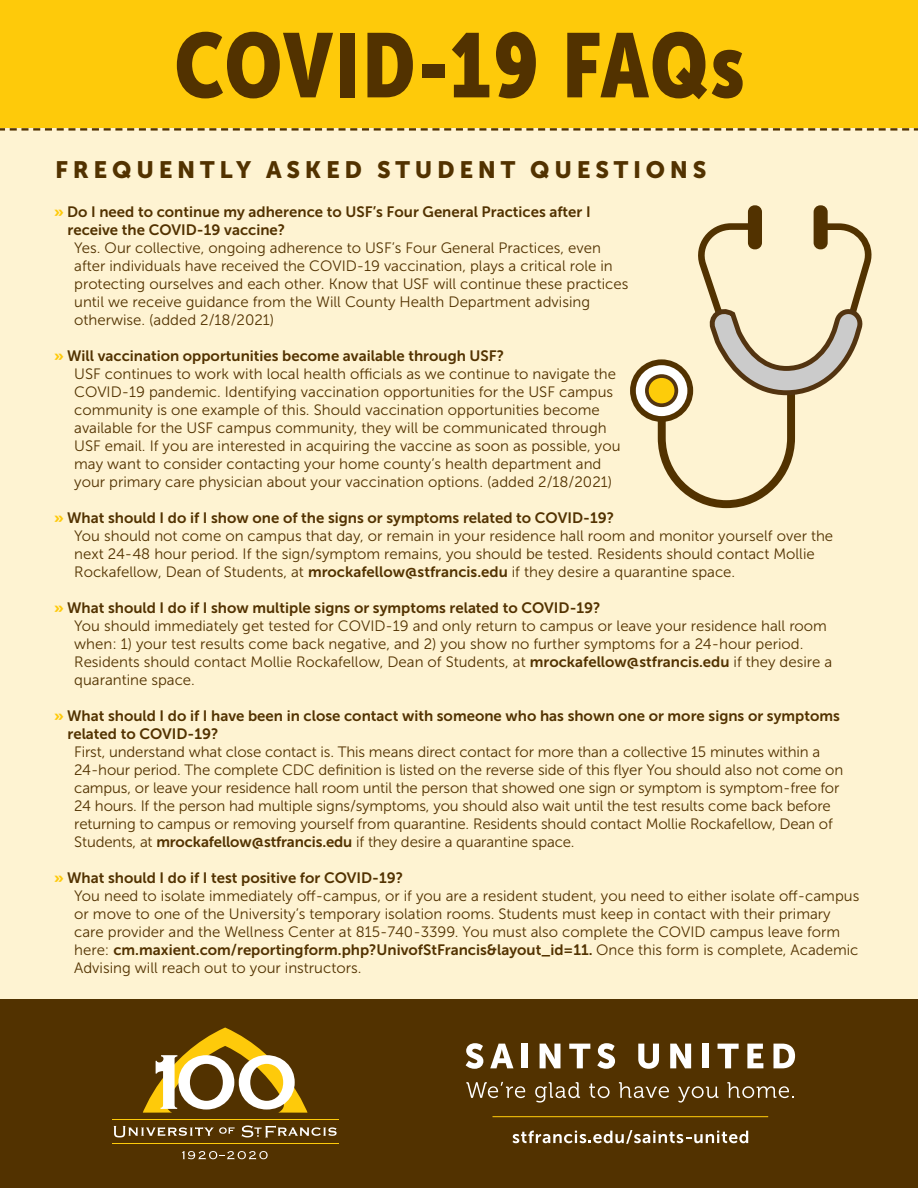
<style>
.page{position:relative;width:918px;height:1188px;background:#fff}
.page>*{position:absolute;margin:0;border:0;box-sizing:border-box;transform-origin:0 0}
.t1{font:90.3px "Museo Sans Cond 900";letter-spacing:.025em;color:#523200}
.t2{font:23.55px "Museo Sans 900";letter-spacing:.2em;color:#523200}
.t3{font:15px/18px "Museo Sans 300";color:#523200}
.t4{font:15px/18px "Museo Sans 700";color:#523200}
.s1{font-family:"Museo Sans 900";color:#feca0a}
.s2{font-family:"Museo Sans 700"}
.s3{font-family:"Museo Sans 300"}
</style>
<div class="page">
<div style="left:0;top:0;width:918px;height:128px;background:#feca0a"></div>
<div style="left:0;top:128px;width:918px;height:899px;background:#fef3d2"></div>
<svg style="left:0;top:128px;width:918px;height:3px"></svg>
<div style="left:0;top:999px;width:918px;height:189px;background:#523200"></div>
<svg style="left:466px;top:1043px;width:17px;height:26px"></svg>
<svg style="left:490px;top:1044px;width:23px;height:24px"></svg>
<div style="left:522px;top:1044px;width:6px;height:24px;background:#fff"></div>
<svg style="left:540px;top:1044px;width:21px;height:24px"></svg>
<svg style="left:569px;top:1044px;width:21px;height:24px"></svg>
<svg style="left:597px;top:1043px;width:18px;height:26px"></svg>
<svg style="left:638px;top:1044px;width:21px;height:25px"></svg>
<svg style="left:670px;top:1044px;width:21px;height:24px"></svg>
<div style="left:703px;top:1044px;width:6px;height:24px;background:#fff"></div>
<svg style="left:718px;top:1044px;width:21px;height:24px"></svg>
<svg style="left:747px;top:1044px;width:16px;height:24px"></svg>
<svg style="left:774px;top:1044px;width:21px;height:24px"></svg>
<svg style="left:466px;top:1082px;width:59px;height:16px"></svg>
<svg style="left:535px;top:1082px;width:45px;height:21px"></svg>
<svg style="left:589px;top:1083px;width:21px;height:15px"></svg>
<svg style="left:619px;top:1082px;width:50px;height:16px"></svg>
<svg style="left:678px;top:1086px;width:40px;height:17px"></svg>
<svg style="left:727px;top:1082px;width:67px;height:16px"></svg>
<svg style="left:513px;top:1130px;width:235px;height:14px"></svg>
<hr style="left:493px;top:1116px;width:275px;height:1px;background:#feca0a">
<hr style="left:112px;top:1119px;width:227px;height:1px;background:#feca0a">
<hr style="left:112px;top:1143px;width:227px;height:1px;background:#feca0a">
<svg style="left:241px;top:1125px;width:96px;height:12px"></svg>
<svg style="left:114px;top:1126px;width:120px;height:11px"></svg>
<svg style="left:143px;top:1028px;width:165px;height:85px"></svg>
<svg style="left:182px;top:1151px;width:86px;height:8px"></svg>
<svg style="left:655px;top:220px;width:217px;height:289px"></svg>
<div style="left:814px;top:205px;width:14px;height:44px;background:#523200;border-radius:7px"></div>
<div style="left:748px;top:205px;width:14px;height:44px;background:#523200;border-radius:7px"></div>
<svg style="left:633px;top:362px;width:57px;height:57px"></svg>
<div style="left:630px;top:359px;width:63px;height:63px;border:6px solid #523200;border-radius:50%"></div>
<div style="left:647px;top:376px;width:29px;height:29px;background:#fdcc0a;border-radius:50%"></div>
<div style="left:645px;top:374px;width:33px;height:33px;border:4px solid #533410;border-radius:50%"></div>
<h1 class="t1" style="left:175px;top:14px;width:572px">COVID-19 FAQs</h1>
<h2 class="t2" style="left:55px;top:156px;width:653px">FREQUENTLY ASKED STUDENT QUESTIONS</h2>
<p class="t4" style="left:68px;top:202px;width:525px;text-indent:-14px"><span class="s1">»</span> Do I need to continue my adherence to USF’s Four General Practices after I receive the COVID-19 vaccine?</p>
<p class="t3" style="left:74px;top:239px;width:556px">Yes. Our collective, ongoing adherence to USF’s Four General Practices, even after individuals have received the COVID-19 vaccination, plays a critical role in protecting ourselves and each other. Know that USF will continue these practices until we receive guidance from the Will County Health Department advising otherwise. (added 2/18/2021)</p>
<p class="t4" style="left:54px;top:346px;width:452px"><span class="s1">»</span> Will vaccination opportunities become available through USF?</p>
<p class="t3" style="left:74px;top:365px;width:548px">USF continues to work with local health officials as we continue to navigate the COVID-19 pandemic. Identifying vaccination opportunities for the USF campus community is one example of this. Should vaccination opportunities become available for the USF campus community, they will be communicated through USF email. If you are interested in acquiring the vaccine as soon as possible, you may want to consider contacting your home county’s health department and your primary care physician about your vaccination options. (added 2/18/2021)</p>
<p class="t4" style="left:54px;top:508px;width:562px"><span class="s1">»</span> What should I do if I show one of the signs or symptoms related to COVID-19?</p>
<p class="t3" style="left:74px;top:527px;width:761px">You should not come on campus that day, or remain in your residence hall room and monitor yourself over the next 24-48 hour period. If the sign/symptom remains, you should be tested. Residents should contact Mollie<br>Rockafellow, Dean of Students, at <span class="s2">mrockafellow@stfrancis.edu</span> if they desire a quarantine space.</p>
<p class="t4" style="left:54px;top:598px;width:548px"><span class="s1">»</span> What should I do if I show multiple signs or symptoms related to COVID-19?</p>
<p class="t3" style="left:74px;top:617px;width:760px">You should immediately get tested for COVID-19 and only return to campus or leave your residence hall room when: 1) your test results come back negative, and 2) you show no further symptoms for a 24-hour period.<br>Residents should contact Mollie Rockafellow, Dean of Students, at <span class="s2">mrockafellow@stfrancis.edu</span> if they desire a quarantine space.</p>
<p class="t4" style="left:68px;top:706px;width:774px;text-indent:-14px"><span class="s1">»</span> What should I do if I have been in close contact with someone who has shown one or more signs or symptoms related to COVID-19?</p>
<p class="t3" style="left:74px;top:743px;width:771px">First, understand what close contact is. This means direct contact for more than a collective 15 minutes within a 24-hour period. The complete CDC definition is listed on the reverse side of this flyer You should also not come on campus, or leave your residence hall room until the person that showed one sign or symptom is symptom-free for 24 hours. If the person had multiple signs/symptoms, you should also wait until the test results come back before returning to campus or removing yourself from quarantine. Residents should contact Mollie Rockafellow, Dean of Students, at <span class="s2">mrockafellow@stfrancis.edu</span> if they desire a quarantine space.</p>
<p class="t4" style="left:54px;top:868px;width:351px"><span class="s1">»</span> What should I do if I test positive for COVID-19?</p>
<p class="t3" style="left:74px;top:887px;width:787px">You need to isolate immediately off-campus, or if you are a resident student, you need to either isolate off-campus or move to one of the University’s temporary isolation rooms. Students must keep in contact with their primary care provider and the Wellness Center at 815-740-3399. You must also complete the COVID campus leave form</p>
<p class="t4" style="left:74px;top:940px;width:786px"><span class="s3">here:</span> cm.maxient.com/reportingform.php?UnivofStFrancis&amp;layout_id=11. <span class="s3">Once this form is complete, Academic</span></p>
<p class="t3" style="left:74px;top:959px;width:289px">Advising will reach out to your instructors.</p>
</div>
